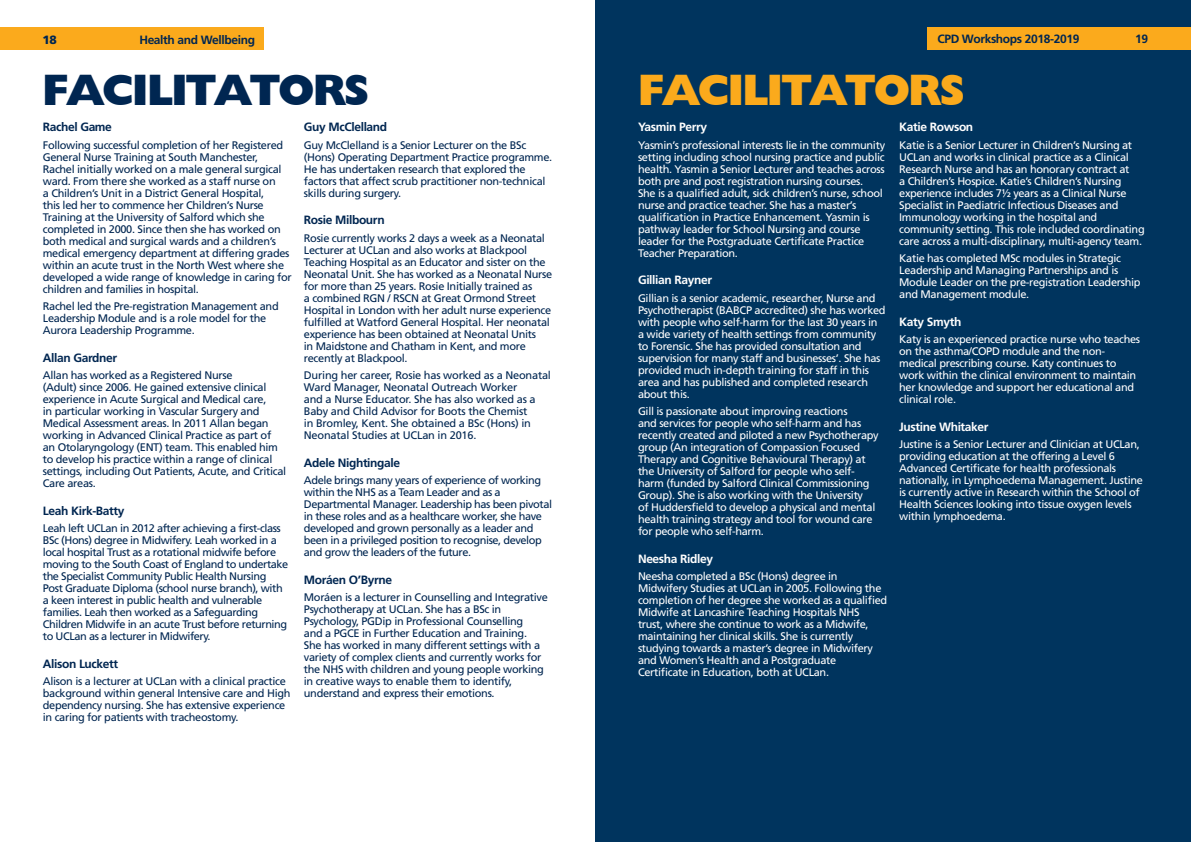
<style>
.page{position:relative;width:1191px;height:842px;background:#fff}
.page>*{position:absolute;margin:0;border:0;box-sizing:border-box;transform-origin:0 0}
.t1{font:800 44px "Humanist 521 BT";letter-spacing:-.03em;color:#002651}
.t2{font:800 44px "Humanist 521 BT";letter-spacing:-.03em;color:#fbaa1c}
.t3{font:700 12px "Frutiger LT";letter-spacing:-.03em;color:#002651}
.t4{font:700 12px "Frutiger LT";letter-spacing:-.03em;color:#fff}
.t5{font:900 12px "Frutiger LT";color:#002651}
.t6{font:11px/12px "Frutiger LT";letter-spacing:-.03em;color:#002651}
.t7{font:11px/12px "Frutiger LT";letter-spacing:-.03em;color:#fff}
</style>
<div class="page">
<div style="left:596px;top:0;width:595px;height:842px;background:#00345e"></div>
<div style="left:0;top:28px;width:263px;height:22px;background:#fbaa1c"></div>
<div style="left:928px;top:28px;width:263px;height:22px;background:#fbaa1c"></div>
<p class="t5" style="left:43px;top:32px;width:16px">18</p>
<p class="t3" style="left:139px;top:33px;width:117px">Health and Wellbeing</p>
<p class="t3" style="left:937px;top:32px;width:143px">CPD Workshops 2018-2019</p>
<p class="t3" style="left:1135px;top:32px;width:14px">19</p>
<h1 class="t1" style="left:43px;top:63px;width:328px">FACILITATORS</h1>
<h1 class="t2" style="left:638px;top:63px;width:328px">FACILITATORS</h1>
<p class="t3" style="left:43px;top:120px;width:71px">Rachel Game</p>
<p class="t6" style="left:43px;top:139px;width:250px">Following successful completion of her Registered General Nurse Training at South Manchester, Rachel initially worked on a male general surgical ward. From there she worked as a staff nurse on<br>a Children’s Unit in a District General Hospital,<br>this led her to commence her Children’s Nurse Training at the University of Salford which she completed in 2000. Since then she has worked on both medical and surgical wards and a children’s medical emergency department at differing grades within an acute trust in the North West where she developed a wide range of knowledge in caring for children and families in hospital.</p>
<p class="t6" style="left:43px;top:300px;width:237px">Rachel led the Pre-registration Management and<br>Leadership Module and is a role model for the<br>Aurora Leadership Programme.</p>
<p class="t3" style="left:43px;top:350px;width:76px">Allan Gardner</p>
<p class="t6" style="left:43px;top:369px;width:245px">Allan has worked as a Registered Nurse<br>(Adult) since 2006. He gained extensive clinical experience in Acute Surgical and Medical care,<br>in particular working in Vascular Surgery and Medical Assessment areas. In 2011 Allan began working in Advanced Clinical Practice as part of an Otolaryngology (ENT) team. This enabled him to develop his practice within a range of clinical settings, including Out Patients, Acute, and Critical Care areas.</p>
<p class="t3" style="left:43px;top:503px;width:83px">Leah Kirk-Batty</p>
<p class="t6" style="left:43px;top:522px;width:247px">Leah left UCLan in 2012 after achieving a first-class BSc (Hons) degree in Midwifery. Leah worked in a local hospital Trust as a rotational midwife before moving to the South Coast of England to undertake the Specialist Community Public Health Nursing Post Graduate Diploma (school nurse branch), with a keen interest in public health and vulnerable families. Leah then worked as a Safeguarding Children Midwife in an acute Trust before returning to UCLan as a lecturer in Midwifery.</p>
<p class="t3" style="left:43px;top:656px;width:77px">Alison Luckett</p>
<p class="t6" style="left:43px;top:675px;width:249px">Alison is a lecturer at UCLan with a clinical practice background within general Intensive care and High dependency nursing. She has extensive experience in caring for patients with tracheostomy.</p>
<p class="t3" style="left:304px;top:120px;width:85px">Guy McClelland</p>
<p class="t6" style="left:304px;top:139px;width:250px">Guy McClelland is a Senior Lecturer on the BSc (Hons) Operating Department Practice programme.<br>He has undertaken research that explored the factors that affect scrub practitioner non-technical skills during surgery.</p>
<p class="t3" style="left:304px;top:213px;width:82px">Rosie Milbourn</p>
<p class="t6" style="left:304px;top:232px;width:250px">Rosie currently works 2 days a week as a Neonatal Lecturer at UCLan and also works at Blackpool Teaching Hospital as an Educator and sister on the Neonatal Unit. She has worked as a Neonatal Nurse for more than 25 years. Rosie Initially trained as<br>a combined RGN / RSCN at Great Ormond Street Hospital in London with her adult nurse experience fulfilled at Watford General Hospital. Her neonatal experience has been obtained at Neonatal Units<br>in Maidstone and Chatham in Kent, and more recently at Blackpool.</p>
<p class="t6" style="left:304px;top:369px;width:249px">During her career, Rosie has worked as a Neonatal Ward Manager, Neonatal Outreach Worker<br>and a Nurse Educator. She has also worked as a Baby and Child Advisor for Boots the Chemist<br>in Bromley, Kent. She obtained a BSc (Hons) in Neonatal Studies at UCLan in 2016.</p>
<p class="t3" style="left:304px;top:455px;width:98px">Adele Nightingale</p>
<p class="t6" style="left:304px;top:474px;width:250px">Adele brings many years of experience of working within the NHS as a Team Leader and as a Departmental Manager. Leadership has been pivotal in these roles and as a healthcare worker, she have developed and grown personally as a leader and been in a privileged position to recognise, develop and grow the leaders of the future.</p>
<p class="t3" style="left:304px;top:572px;width:90px">Moráen O’Byrne</p>
<p class="t6" style="left:304px;top:591px;width:245px">Moráen is a lecturer in Counselling and Integrative Psychotherapy at UCLan. She has a BSc in Psychology, PGDip in Professional Counselling<br>and a PGCE in Further Education and Training.<br>She has worked in many different settings with a variety of complex clients and currently works for the NHS with children and young people working in creative ways to enable them to identify, understand and express their emotions.</p>
<p class="t4" style="left:638px;top:120px;width:70px">Yasmin Perry</p>
<p class="t7" style="left:638px;top:139px;width:249px">Yasmin’s professional interests lie in the community setting including school nursing practice and public health. Yasmin a Senior Lecturer and teaches across both pre and post registration nursing courses.<br>She is a qualified adult, sick children’s nurse, school nurse and practice teacher. She has a master’s qualification in Practice Enhancement. Yasmin is pathway leader for School Nursing and course leader for the Postgraduate Certificate Practice Teacher Preparation.</p>
<p class="t4" style="left:638px;top:273px;width:76px">Gillian Rayner</p>
<p class="t7" style="left:638px;top:292px;width:249px">Gillian is a senior academic, researcher, Nurse and Psychotherapist (BABCP accredited) she has worked with people who self-harm for the last 30 years in a wide variety of health settings from community to Forensic. She has provided consultation and supervision for many staff and businesses’. She has provided much in-depth training for staff in this area and has published and completed research about this.</p>
<p class="t7" style="left:638px;top:405px;width:242px">Gill is passionate about improving reactions<br>and services for people who self-harm and has recently created and piloted a new Psychotherapy group (An integration of Compassion Focused Therapy and Cognitive Behavioural Therapy) at the University of Salford for people who self&shy;harm (funded by Salford Clinical Commissioning Group). She is also working with the University<br>of Huddersfield to develop a physical and mental health training strategy and tool for wound care for people who self-harm.</p>
<p class="t4" style="left:638px;top:551px;width:77px">Neesha Ridley</p>
<p class="t7" style="left:638px;top:570px;width:251px">Neesha completed a BSc (Hons) degree in Midwifery Studies at UCLan in 2005. Following the completion of her degree she worked as a qualified Midwife at Lancashire Teaching Hospitals NHS trust, where she continue to work as a Midwife, maintaining her clinical skills. She is currently studying towards a master’s degree in Midwifery and Women’s Health and a Postgraduate Certificate in Education, both at UCLan.</p>
<p class="t4" style="left:899px;top:120px;width:76px">Katie Rowson</p>
<p class="t7" style="left:899px;top:139px;width:247px">Katie is a Senior Lecturer in Children’s Nursing at UCLan and works in clinical practice as a Clinical Research Nurse and has an honorary contract at<br>a Children’s Hospice. Katie’s Children’s Nursing experience includes 7½ years as a Clinical Nurse Specialist in Paediatric Infectious Diseases and Immunology working in the hospital and community setting. This role included coordinating care across a multi-disciplinary, multi-agency team.</p>
<p class="t7" style="left:899px;top:252px;width:243px">Katie has completed MSc modules in Strategic Leadership and Managing Partnerships and is Module Leader on the pre-registration Leadership and Management module.</p>
<p class="t4" style="left:899px;top:314px;width:64px">Katy Smyth</p>
<p class="t7" style="left:899px;top:333px;width:242px">Katy is an experienced practice nurse who teaches on the asthma/COPD module and the non&shy;medical prescribing course. Katy continues to work within the clinical environment to maintain her knowledge and support her educational and clinical role.</p>
<p class="t4" style="left:899px;top:419px;width:91px">Justine Whitaker</p>
<p class="t7" style="left:899px;top:438px;width:245px">Justine is a Senior Lecturer and Clinician at UCLan, providing education at the offering a Level 6<br>Advanced Certificate for health professionals nationally, in Lymphoedema Management. Justine is currently active in Research within the School of Health Sciences looking into tissue oxygen levels within lymphoedema.</p>
</div>
